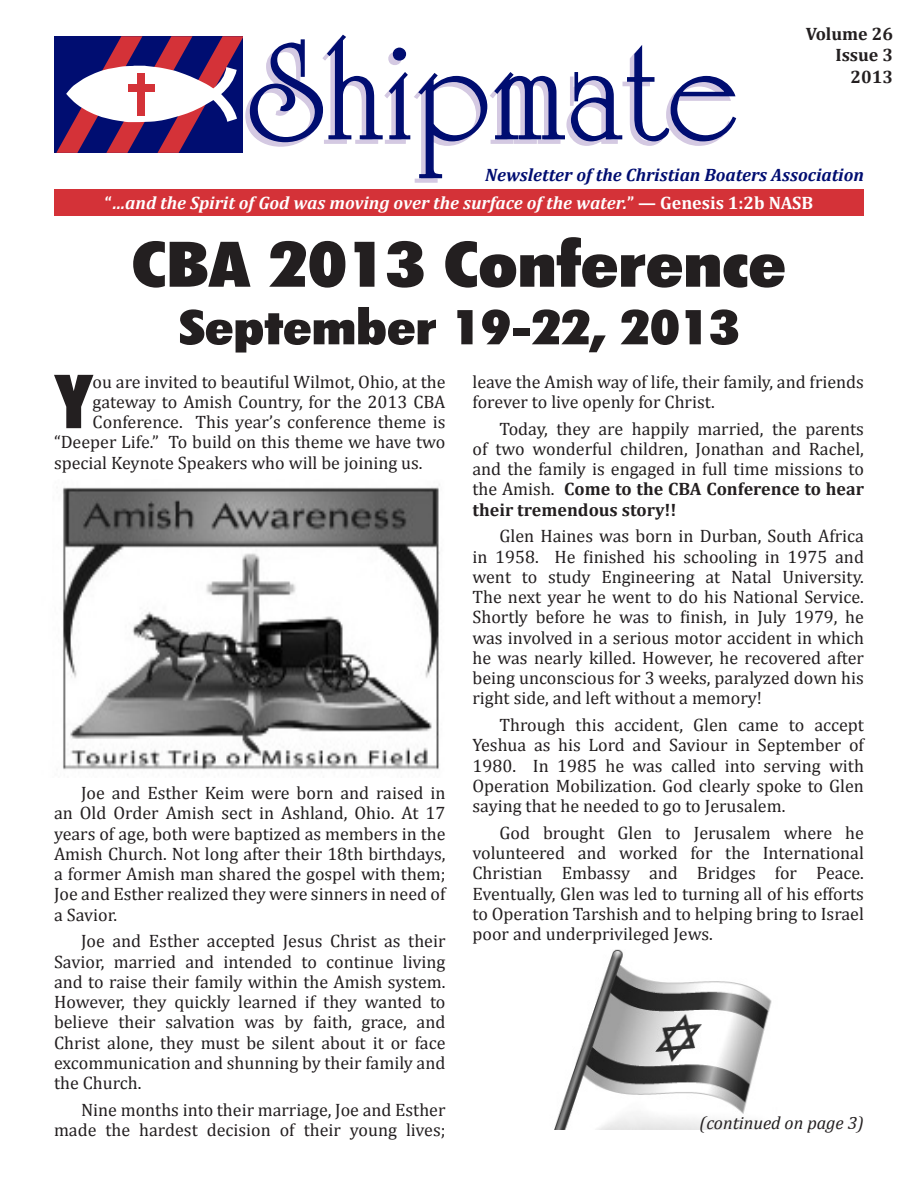
<style>
.page{position:relative;width:918px;height:1188px;background:#fff}
.page>*{position:absolute;margin:0;border:0;box-sizing:border-box;transform-origin:0 0}
.t1{font:144px "Unicorn Plain";letter-spacing:.025em;color:#000d71}
.CBA_Body_Text{font:900 condensed 74.85px "Futura BT";color:#231f20}
.Main_Heads{font:900 condensed 63px "Futura BT";color:#231f20;scale:1.25 1}
.Main_Heads-2{font:900 condensed 48px "Futura BT";color:#231f20;scale:1.25 1}
.CBA_Body_Text-2{font:18px/20.2px "Cambria";color:#231f20;text-align:justify}
.t2{font:italic 700 18px "Cambria";color:#fff}
.t3{font:italic 700 18px "Cambria";color:#000d71}
.t4{font:700 18px "Cambria";color:#231f20}
.CBA_Body_Text-3{font:italic 18px "Cambria";color:#231f20}
.s1{font-style:normal}
.s2{font-weight:700}
</style>
<div class="page">
<img style="left:554px;top:950px;width:218px;height:180px">
<div style="left:54px;top:189px;width:810px;height:27px;background:#d43238"></div>
<svg style="left:56px;top:34px;width:681px;height:149px"></svg>
<img style="left:63px;top:484px;width:377px;height:286px">
<p class="t4" style="left:806px;top:22px;width:89px">Volume 26</p>
<p class="t4" style="left:835px;top:44px;width:59px">Issue 3</p>
<p class="t4" style="left:851px;top:66px;width:44px">2013</p>
<p class="t1" style="left:250px;top:9px;width:491px">Shipmate</p>
<p class="t3" style="left:485px;top:163px;width:380px">Newsletter of the Christian Boaters Association</p>
<p class="t2" style="left:105px;top:192px;width:710px"><span class="s1">“</span>…and the Spirit of God was moving over the surface of the water.<span class="s1">” — Genesis 1:2b NASB</span></p>
<p class="Main_Heads" style="left:132px;top:226px;width:525px">CBA 2013 Conference</p>
<p class="Main_Heads-2" style="left:179px;top:298px;width:449px">September 19-22, 2013</p>
<p class="CBA_Body_Text" style="left:55px;top:356px;width:39px">Y</p>
<p class="CBA_Body_Text-2" style="left:93px;top:371px;width:354px">ou are invited to beautiful Wilmot, Ohio, at the</p>
<p class="CBA_Body_Text-2" style="left:93px;top:392px;width:354px">gateway to Amish Country, for the 2013 CBA</p>
<p class="CBA_Body_Text-2" style="left:93px;top:412px;width:354px">Conference. This year’s conference theme is</p>
<p class="CBA_Body_Text-2" style="left:54px;top:432px;width:393px">“Deeper Life.” To build on this theme we have two</p>
<p class="CBA_Body_Text-2" style="left:54px;top:452px;width:370px">special Keynote Speakers who will be joining us.</p>
<p class="CBA_Body_Text-2" style="left:54px;top:783px;width:393px;text-indent:27px">Joe and Esther Keim were born and raised in an Old Order Amish sect in Ashland, Ohio. At 17 years of age, both were baptized as members in the Amish Church. Not long after their 18th birthdays, a former Amish man shared the gospel with them; Joe and Esther realized they were sinners in need of a Savior.</p>
<p class="CBA_Body_Text-2" style="left:54px;top:931px;width:393px;text-indent:27px">Joe and Esther accepted Jesus Christ as their Savior, married and intended to continue living and to raise their family within the Amish system.<br>However, they quickly learned if they wanted to believe their salvation was by faith, grace, and Christ alone, they must be silent about it or face excommunication and shunning by their family and the Church.</p>
<p class="CBA_Body_Text-2" style="left:54px;top:1100px;width:393px;text-align:right">Nine months into their marriage, Joe and Esther made the hardest decision of their young lives;</p>
<p class="CBA_Body_Text-2" style="left:472px;top:371px;width:393px">leave the Amish way of life, their family, and friends forever to live openly for Christ.</p>
<p class="CBA_Body_Text-2" style="left:472px;top:418px;width:393px;text-indent:27px">Today, they are happily married, the parents of two wonderful children, Jonathan and Rachel, and the family is engaged in full time missions to the Amish. <span class="s2">Come to the CBA Conference to hear their tremendous story!!</span></p>
<p class="CBA_Body_Text-2" style="left:472px;top:526px;width:393px;text-indent:27px">Glen Haines was born in Durban, South Africa in 1958. He finished his schooling in 1975 and went to study Engineering at Natal University.<br>The next year he went to do his National Service.<br>Shortly before he was to finish, in July 1979, he was involved in a serious motor accident in which he was nearly killed. However, he recovered after being unconscious for 3 weeks, paralyzed down his right side, and left without a memory!</p>
<p class="CBA_Body_Text-2" style="left:472px;top:715px;width:393px;text-indent:27px">Through this accident, Glen came to accept Yeshua as his Lord and Saviour in September of 1980. In 1985 he was called into serving with Operation Mobilization. God clearly spoke to Glen saying that he needed to go to Jerusalem.</p>
<p class="CBA_Body_Text-2" style="left:472px;top:823px;width:393px;text-indent:27px">God brought Glen to Jerusalem where he volunteered and worked for the International Christian Embassy and Bridges for Peace.<br>Eventually, Glen was led to turning all of his efforts to Operation Tarshish and to helping bring to Israel poor and underprivileged Jews.</p>
<p class="CBA_Body_Text-3" style="left:700px;top:1111px;width:166px">(continued on page 3)</p>
</div>
